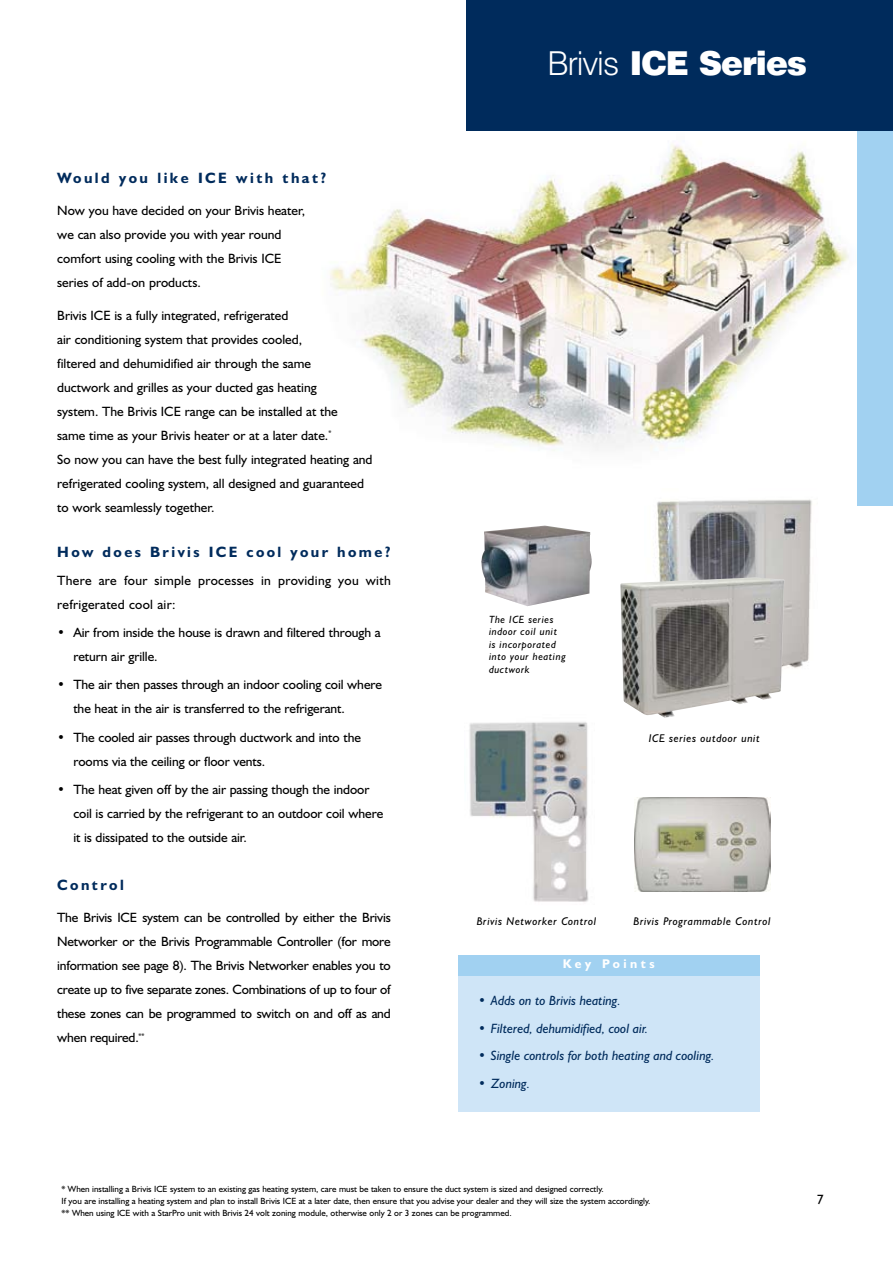
<style>
.page{position:relative;width:893px;height:1263px;background:#fff}
.page>*{position:absolute;margin:0;border:0;box-sizing:border-box;transform-origin:0 0}
.t1{font:900 33px "Swiss 721 BT";letter-spacing:-.035em;color:#fff}
.t2{font:700 15px "Humanist 521 BT";letter-spacing:.165em;color:#002b5c}
.t3{font:13.5px/24px "Humanist 521 BT";color:#000}
.t4{font:italic 13.5px "Humanist 521 BT";letter-spacing:-.005em;color:#002b5c}
.t5{font:13.5px/24px "Humanist 521 BT";letter-spacing:.02em;color:#000}
.t6{font:700 12.75px "Humanist 521 BT";letter-spacing:.27em;color:#fff}
.t7{font:italic 11.25px "Humanist 521 BT";letter-spacing:.05em;color:#000}
.t8{font:italic 10.5px/12.6px "Humanist 521 BT";letter-spacing:.05em;color:#000}
.t9{font:9px/12px "Humanist 521 BT";color:#000}
.s1{font-weight:300}
</style>
<div class="page">
<img style="left:657px;top:499px;width:155px;height:169px">
<img style="left:330px;top:123px;width:527px;height:328px">
<div style="left:857px;top:0;width:36px;height:506px;background:#a1d1f1"></div>
<div style="left:467px;top:0;width:426px;height:130px;background:#002b5c"></div>
<img style="left:469px;top:722px;width:120px;height:180px">
<img style="left:635px;top:797px;width:135px;height:94px">
<div style="left:458px;top:963px;width:302px;height:148px;background:#cfe5f7"></div>
<div style="left:458px;top:955px;width:302px;height:20px;background:#a1d1f1"></div>
<img style="left:620px;top:577px;width:165px;height:141px">
<img style="left:481px;top:526px;width:111px;height:80px">
<h1 class="t1" style="left:547px;top:43px;width:261px"><span class="s1">Brivis</span> ICE Series</h1>
<p class="t2" style="left:57px;top:168px;width:271px">Would you like ICE with that?</p>
<p class="t3" style="left:57px;top:198px;width:249px">Now you have decided on your Brivis heater, we can also provide you with year round comfort using cooling with the Brivis ICE series of add-on products.</p>
<p class="t3" style="left:57px;top:303px;width:317px">Brivis ICE is a fully integrated, refrigerated<br>air conditioning system that provides cooled,<br>filtered and dehumidified air through the same<br>ductwork and grilles as your ducted gas heating<br>system. The Brivis ICE range can be installed at the<br>same time as your Brivis heater or at a later date.<sup>*<br></sup>So now you can have the best fully integrated heating and refrigerated cooling system, all designed and guaranteed to work seamlessly together.</p>
<p class="t2" style="left:57px;top:542px;width:335px">How does Brivis ICE cool your home?</p>
<p class="t5" style="left:57px;top:568px;width:335px">There are four simple processes in providing you with refrigerated cool air:</p>
<p class="t3" style="left:73px;top:620px;width:309px;text-indent:-16px">• Air from inside the house is drawn and filtered through a return air grille.</p>
<p class="t3" style="left:73px;top:672px;width:310px;text-indent:-16px">• The air then passes through an indoor cooling coil where the heat in the air is transferred to the refrigerant.</p>
<p class="t3" style="left:73px;top:725px;width:289px;text-indent:-16px">• The cooled air passes through ductwork and into the rooms via the ceiling or floor vents.</p>
<p class="t3" style="left:73px;top:777px;width:311px;text-indent:-16px">• The heat given off by the air passing though the indoor coil is carried by the refrigerant to an outdoor coil where it is dissipated to the outside air.</p>
<p class="t2" style="left:57px;top:875px;width:68px">Control</p>
<p class="t3" style="left:57px;top:905px;width:335px;text-align:justify">The Brivis ICE system can be controlled by either the Brivis Networker or the Brivis Programmable Controller (for more information see page 8). The Brivis Networker enables you to create up to five separate zones. Combinations of up to four of these zones can be programmed to switch on and off as and when required.<sup>**</sup></p>
<p class="t8" style="left:489px;top:613px;width:78px">The ICE series indoor coil unit is incorporated into your heating ductwork</p>
<p class="t7" style="left:649px;top:731px;width:113px">ICE series outdoor unit</p>
<p class="t7" style="left:477px;top:914px;width:121px">Brivis Networker Control</p>
<p class="t7" style="left:634px;top:915px;width:138px">Brivis Programmable Control</p>
<p class="t6" style="left:563px;top:956px;width:93px">Key Points</p>
<p class="t4" style="left:478px;top:992px;width:144px">• Adds on to Brivis heating.</p>
<p class="t4" style="left:478px;top:1020px;width:171px">• Filtered, dehumidified, cool air.</p>
<p class="t4" style="left:478px;top:1047px;width:238px">• Single controls for both heating and cooling.</p>
<p class="t4" style="left:478px;top:1075px;width:54px">• Zoning.</p>
<p class="t9" style="left:62px;top:1183px;width:591px">* When installing a Brivis ICE system to an existing gas heating system, care must be taken to ensure the duct system is sized and designed correctly.<br>If you are installing a heating system and plan to install Brivis ICE at a later date, then ensure that you advise your dealer and they will size the system accordingly. ** When using ICE with a StarPro unit with Brivis 24 volt zoning module, otherwise only 2 or 3 zones can be programmed.</p>
<p class="t3" style="left:817px;top:1187px;width:8px">7</p>
</div>
